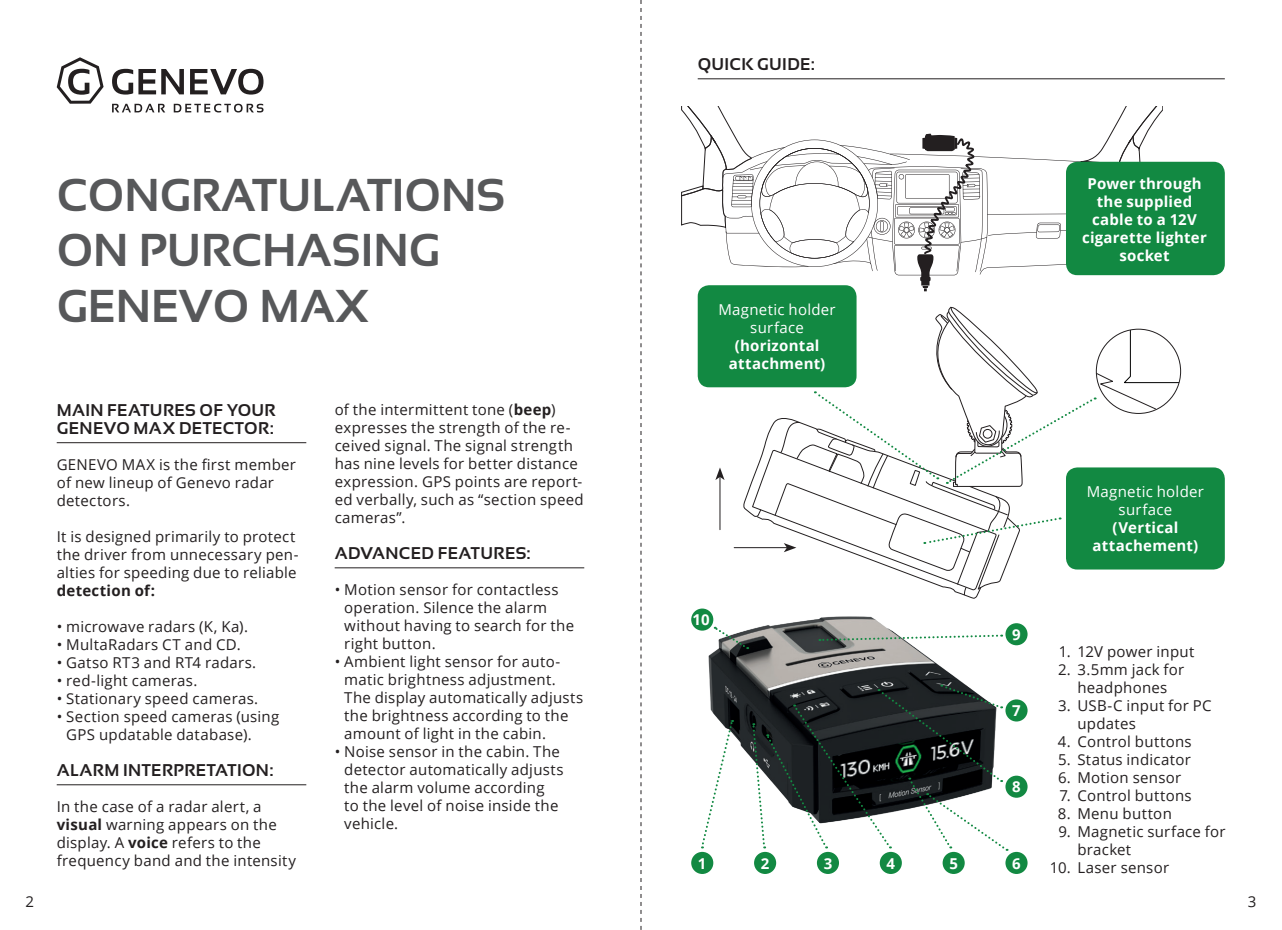
<style>
.page{position:relative;width:1282px;height:930px;background:#fff}
.page>*{position:absolute;margin:0;border:0;box-sizing:border-box;transform-origin:0 0}
.t1{font:700 46px/55.2px "Sansation";color:#57585a}
.t2{font:700 17px/18px "Sansation";letter-spacing:.025em;color:#231f20}
.t3{font:15px/18px "Open Sans";letter-spacing:.02em;color:#231f20}
.t4{font:700 15px/18px "Open Sans";letter-spacing:.015em;color:#fff;text-align:center}
.t5{font:15px/18px "Open Sans";letter-spacing:.02em;color:#fff;text-align:center}
.t6{font:700 15px "Open Sans";letter-spacing:.015em;color:#231f20}
.s1{font-weight:700}
</style>
<div class="page">
<svg style="left:681px;top:107px;width:481px;height:184px"></svg>
<div style="left:1065px;top:467px;width:159px;height:102px;background:#128942;border-radius:11px"></div>
<hr style="left:719px;top:477px;width:1px;height:53px;background:#231f20">
<svg style="left:715px;top:467px;width:9px;height:13px"></svg>
<div style="left:697px;top:285px;width:159px;height:102px;background:#128942;border-radius:11px"></div>
<hr style="left:57px;top:442px;width:249px;height:1px;background:#231f20">
<hr style="left:57px;top:784px;width:249px;height:1px;background:#231f20">
<hr style="left:334px;top:567px;width:250px;height:1px;background:#231f20">
<svg style="left:112px;top:69px;width:72px;height:26px"></svg>
<svg style="left:190px;top:69px;width:73px;height:26px"></svg>
<svg style="left:57px;top:57px;width:47px;height:47px"></svg>
<svg style="left:112px;top:104px;width:53px;height:8px"></svg>
<svg style="left:174px;top:104px;width:89px;height:8px"></svg>
<hr style="left:697px;top:78px;width:527px;height:1px;background:#231f20">
<img style="left:555px;top:542px;width:473px;height:320px">
<div style="left:691px;top:852px;width:22px;height:22px;background:#128942;border-radius:50%"></div>
<div style="left:754px;top:852px;width:22px;height:22px;background:#128942;border-radius:50%"></div>
<div style="left:816px;top:852px;width:23px;height:22px;background:#128942;border-radius:50%"></div>
<div style="left:879px;top:852px;width:22px;height:22px;background:#128942;border-radius:50%"></div>
<div style="left:942px;top:852px;width:22px;height:22px;background:#128942;border-radius:50%"></div>
<div style="left:1005px;top:852px;width:22px;height:22px;background:#128942;border-radius:50%"></div>
<div style="left:1005px;top:699px;width:22px;height:22px;background:#128942;border-radius:50%"></div>
<div style="left:1005px;top:775px;width:22px;height:23px;background:#128942;border-radius:50%"></div>
<div style="left:1005px;top:623px;width:22px;height:22px;background:#128942;border-radius:50%"></div>
<div style="left:691px;top:608px;width:22px;height:22px;background:#128942;border-radius:50%"></div>
<svg style="left:700px;top:720px;width:34px;height:128px"></svg>
<svg style="left:819px;top:634px;width:183px;height:8px"></svg>
<svg style="left:713px;top:626px;width:35px;height:23px"></svg>
<svg style="left:751px;top:684px;width:256px;height:167px"></svg>
<div style="left:1065px;top:162px;width:159px;height:113px;background:#128942;border-radius:11px"></div>
<svg style="left:742px;top:306px;width:438px;height:293px"></svg>
<svg style="left:640px;top:0;width:1px;height:930px"></svg>
<h1 class="t1" style="left:57px;top:168px;width:450px">CONGRATULATIONS<br>ON PURCHASING<br>GENEVO MAX</h1>
<p class="t2" style="left:57px;top:401px;width:220px">MAIN FEATURES OF YOUR<br>GENEVO MAX DETECTOR:</p>
<p class="t3" style="left:57px;top:455px;width:241px">GENEVO MAX is the first member of new lineup of Genevo radar detectors.</p>
<p class="t3" style="left:57px;top:527px;width:243px">It is designed primarily to protect the driver from unnecessary pen&shy;alties for speeding due to reliable</p>
<p class="t6" style="left:57px;top:579px;width:100px">detection of:</p>
<p class="t3" style="left:57px;top:617px;width:193px">• microwave radars (K, Ka).</p>
<p class="t3" style="left:57px;top:635px;width:185px">• MultaRadars CT and CD.</p>
<p class="t3" style="left:57px;top:653px;width:201px">• Gatso RT3 and RT4 radars.</p>
<p class="t3" style="left:57px;top:671px;width:142px">• red-light cameras.</p>
<p class="t3" style="left:57px;top:689px;width:203px">• Stationary speed cameras.</p>
<p class="t3" style="left:66px;top:707px;width:214px;text-indent:-10px">• Section speed cameras (using<br>GPS updatable database).</p>
<p class="t2" style="left:57px;top:761px;width:218px">ALARM INTERPRETATION:</p>
<p class="t3" style="left:57px;top:797px;width:241px">In the case of a radar alert, a <span class="s1">visual</span> warning appears on the display. A <span class="s1">voice</span> refers to the frequency band and the intensity</p>
<p class="t3" style="left:334px;top:400px;width:250px">of the intermittent tone (<span class="s1">beep</span>) expresses the strength of the re&shy;ceived signal. The signal strength has nine levels for better distance expression. GPS points are report&shy;ed verbally, such as “section speed cameras”.</p>
<p class="t2" style="left:334px;top:544px;width:197px">ADVANCED FEATURES:</p>
<p class="t3" style="left:344px;top:580px;width:231px;text-indent:-10px">• Motion sensor for contactless operation. Silence the alarm without having to search for the right button.</p>
<p class="t3" style="left:344px;top:652px;width:241px;text-indent:-10px">• Ambient light sensor for auto&shy;matic brightness adjustment.<br>The display automatically adjusts the brightness according to the amount of light in the cabin.</p>
<p class="t3" style="left:344px;top:742px;width:221px;text-indent:-10px">• Noise sensor in the cabin. The detector automatically adjusts the alarm volume according<br>to the level of noise inside the vehicle.</p>
<p class="t2" style="left:697px;top:55px;width:119px">QUICK GUIDE:</p>
<p class="t5" style="left:718px;top:300px;width:119px">Magnetic holder surface</p>
<p class="t4" style="left:729px;top:336px;width:98px">(horizontal attachment)</p>
<p class="t4" style="left:692px;top:610px;width:19px">10</p>
<p class="t4" style="left:1082px;top:174px;width:126px">Power through the supplied cable to a 12V cigarette lighter socket</p>
<p class="t4" style="left:1012px;top:625px;width:10px">9</p>
<p class="t4" style="left:1012px;top:701px;width:10px">7</p>
<p class="t4" style="left:1012px;top:777px;width:10px">8</p>
<p class="t5" style="left:1086px;top:482px;width:119px">Magnetic holder surface</p>
<p class="t4" style="left:1092px;top:518px;width:107px">(Vertical attachement)</p>
<p class="t3" style="left:1058px;top:642px;width:137px">1. 12V power input</p>
<p class="t3" style="left:1057px;top:660px;width:128px;text-align:center">2. 3.5mm jack for headphones</p>
<p class="t3" style="left:1077px;top:696px;width:136px;text-indent:-19px">3. USB-C input for PC updates</p>
<p class="t3" style="left:1057px;top:732px;width:135px">4. Control buttons</p>
<p class="t3" style="left:1057px;top:750px;width:134px">5. Status indicator</p>
<p class="t3" style="left:1057px;top:768px;width:125px">6. Motion sensor</p>
<p class="t3" style="left:1059px;top:786px;width:134px">7. Control buttons</p>
<p class="t3" style="left:1057px;top:804px;width:115px">8. Menu button</p>
<p class="t3" style="left:1077px;top:822px;width:150px;text-indent:-19px">9. Magnetic surface for bracket</p>
<p class="t4" style="left:698px;top:854px;width:10px">1</p>
<p class="t4" style="left:760px;top:854px;width:10px">2</p>
<p class="t4" style="left:823px;top:854px;width:10px">3</p>
<p class="t4" style="left:886px;top:854px;width:10px">4</p>
<p class="t4" style="left:949px;top:854px;width:10px">5</p>
<p class="t4" style="left:1012px;top:854px;width:10px">6</p>
<p class="t3" style="left:1049px;top:858px;width:121px">10. Laser sensor</p>
<p class="t3" style="left:25px;top:892px;width:10px">2</p>
<p class="t3" style="left:1247px;top:892px;width:10px">3</p>
</div>
